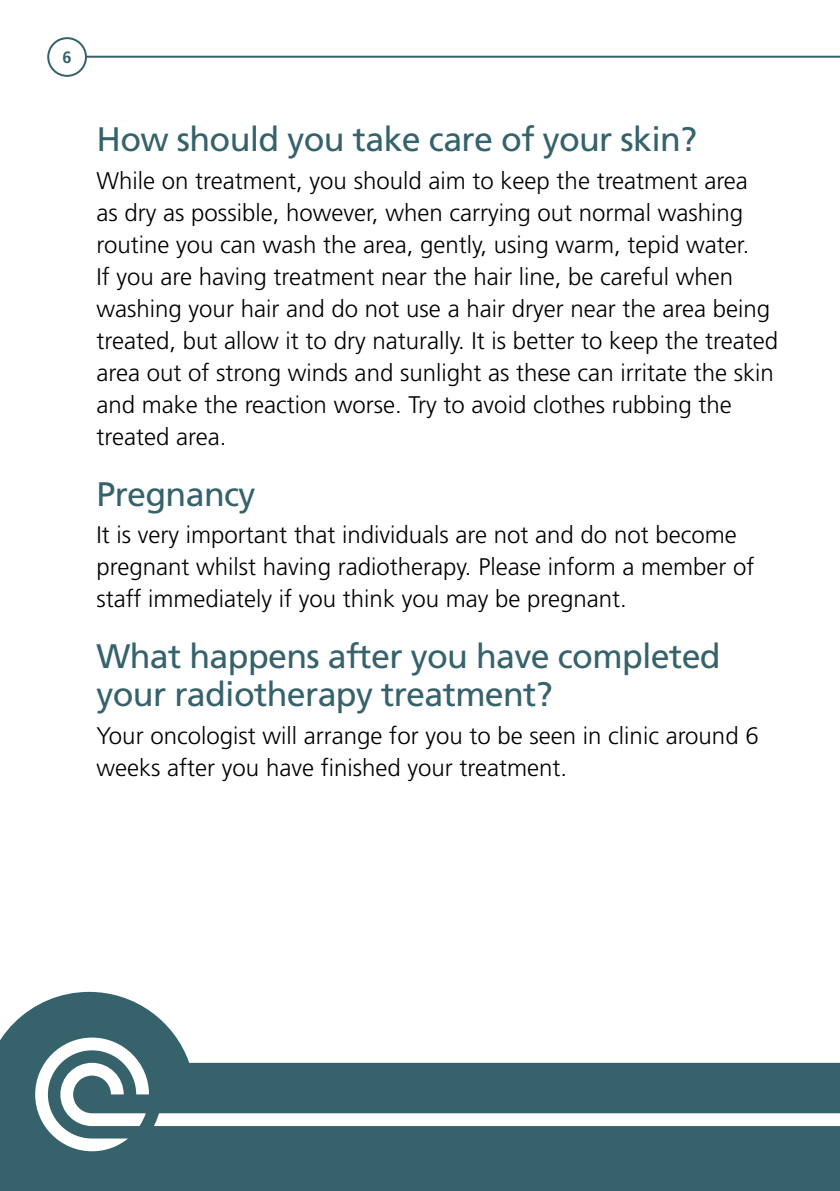
<style>
.page{position:relative;width:840px;height:1191px;background:#fff}
.page>*{position:absolute;margin:0;border:0;box-sizing:border-box;transform-origin:0 0}
.t1{font:34px/38px "Frutiger";letter-spacing:-.02em;color:#35626b}
.t2{font:300 24px/32px "Frutiger";color:#000}
.t3{font:700 16.4px "Frutiger";color:#35626b}
</style>
<div class="page">
<svg style="left:0;top:992px;width:839px;height:199px;fill:#35626b"></svg>
<hr style="left:67px;top:56px;width:772px;height:2px;background:#35626b">
<div style="left:48px;top:38px;width:38px;height:38px;background:#fff;border-radius:50%"></div>
<div style="left:47px;top:37px;width:40px;height:40px;border:2px solid #35626b;border-radius:50%"></div>
<svg style="left:35px;top:1037px;width:804px;height:114px"></svg>
<p class="t3" style="left:62px;top:48px;width:11px">6</p>
<h1 class="t1" style="left:96px;top:120px;width:602px">How should you take care of your skin?</h1>
<p class="t2" style="left:96px;top:165px;width:682px">While on treatment, you should aim to keep the treatment area<br>as dry as possible, however, when carrying out normal washing routine you can wash the area, gently, using warm, tepid water.<br>If you are having treatment near the hair line, be careful when washing your hair and do not use a hair dryer near the area being treated, but allow it to dry naturally. It is better to keep the treated area out of strong winds and sunlight as these can irritate the skin and make the reaction worse. Try to avoid clothes rubbing the treated area.</p>
<h1 class="t1" style="left:96px;top:474px;width:160px">Pregnancy</h1>
<p class="t2" style="left:96px;top:519px;width:659px">It is very important that individuals are not and do not become pregnant whilst having radiotherapy. Please inform a member of staff immediately if you think you may be pregnant.</p>
<h1 class="t1" style="left:96px;top:637px;width:625px">What happens after you have completed your radiotherapy treatment?</h1>
<p class="t2" style="left:96px;top:719px;width:663px">Your oncologist will arrange for you to be seen in clinic around 6 weeks after you have finished your treatment.</p>
</div>
